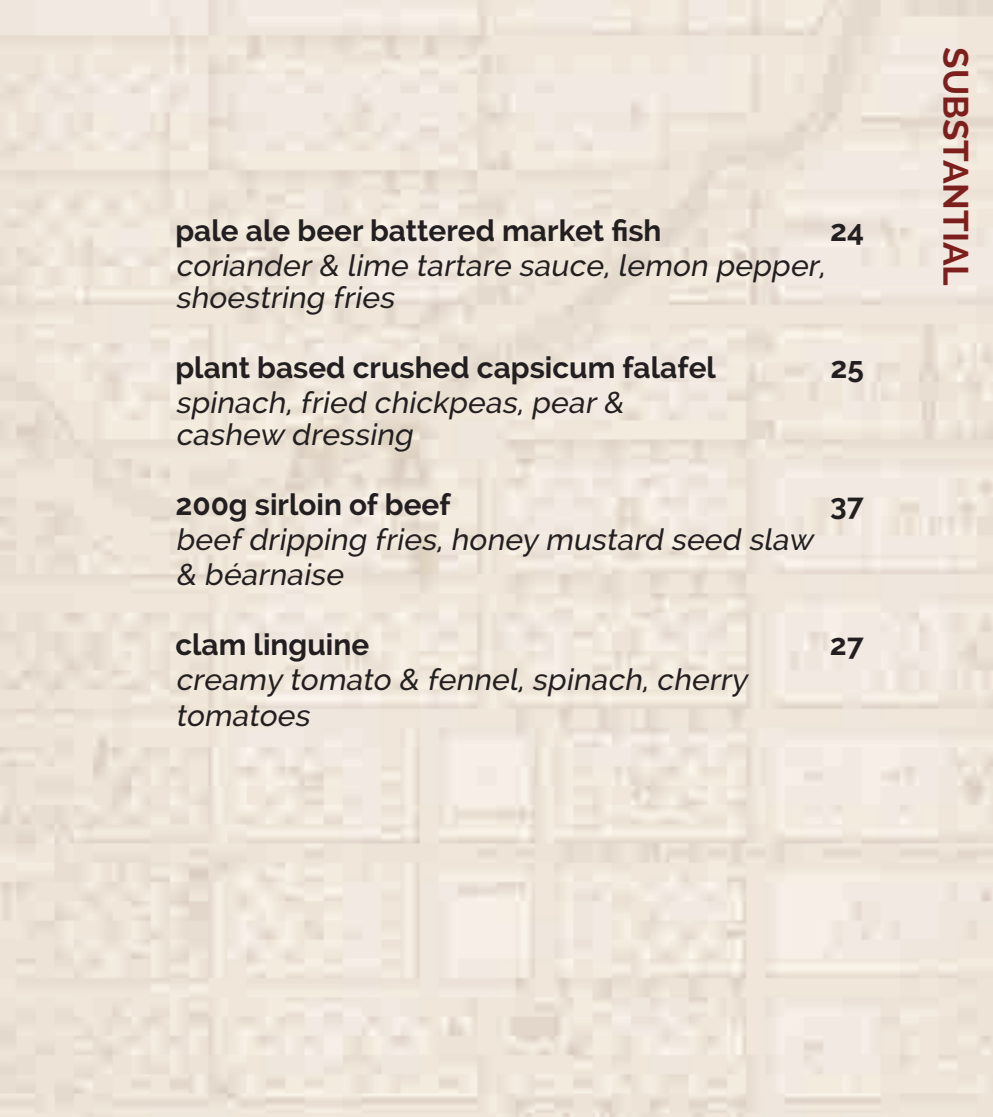
<style>
.page{position:relative;width:993px;height:1117px;background:#fff}
.page>*{position:absolute;margin:0;border:0;box-sizing:border-box;transform-origin:0 0}
.t1{font:700 35px "Raleway";color:#7d201d}
.t2{font:italic 500 29.75px/32.2px "Raleway";color:#231f20}
.t3{font:700 29.75px "Raleway";color:#231f20}
</style>
<div class="page">
<p class="t3" style="left:175px;top:214px;width:487px">pale ale beer battered market fish</p>
<p class="t3" style="left:829px;top:214px;width:35px">24</p>
<p class="t2" style="left:175px;top:249px;width:657px">coriander&amp; lime tartare sauce, lemon pepper, shoestring fries</p>
<p class="t3" style="left:175px;top:350px;width:542px">plant based crushed capsicum falafel</p>
<p class="t3" style="left:830px;top:350px;width:35px">25</p>
<p class="t2" style="left:175px;top:386px;width:455px">spinach, fried chickpeas, pear&amp; cashew dressing</p>
<p class="t3" style="left:175px;top:487px;width:277px">200g sirloin of beef</p>
<p class="t3" style="left:830px;top:487px;width:35px">37</p>
<p class="t2" style="left:175px;top:521px;width:644px;line-height:35.7px">beefdripping fries, honey mustard seed slaw &amp; béarnaise</p>
<p class="t3" style="left:175px;top:627px;width:195px">clam linguine</p>
<p class="t3" style="left:829px;top:627px;width:36px">27</p>
<p class="t2" style="left:175px;top:661px;width:573px;line-height:35.7px">creamy tomato &amp; fennel, spinach, cherry tomatoes</p>
<p class="t1" style="left:975px;top:47px;width:240px;rotate:90deg">SUBSTANTIAL</p>
</div>
